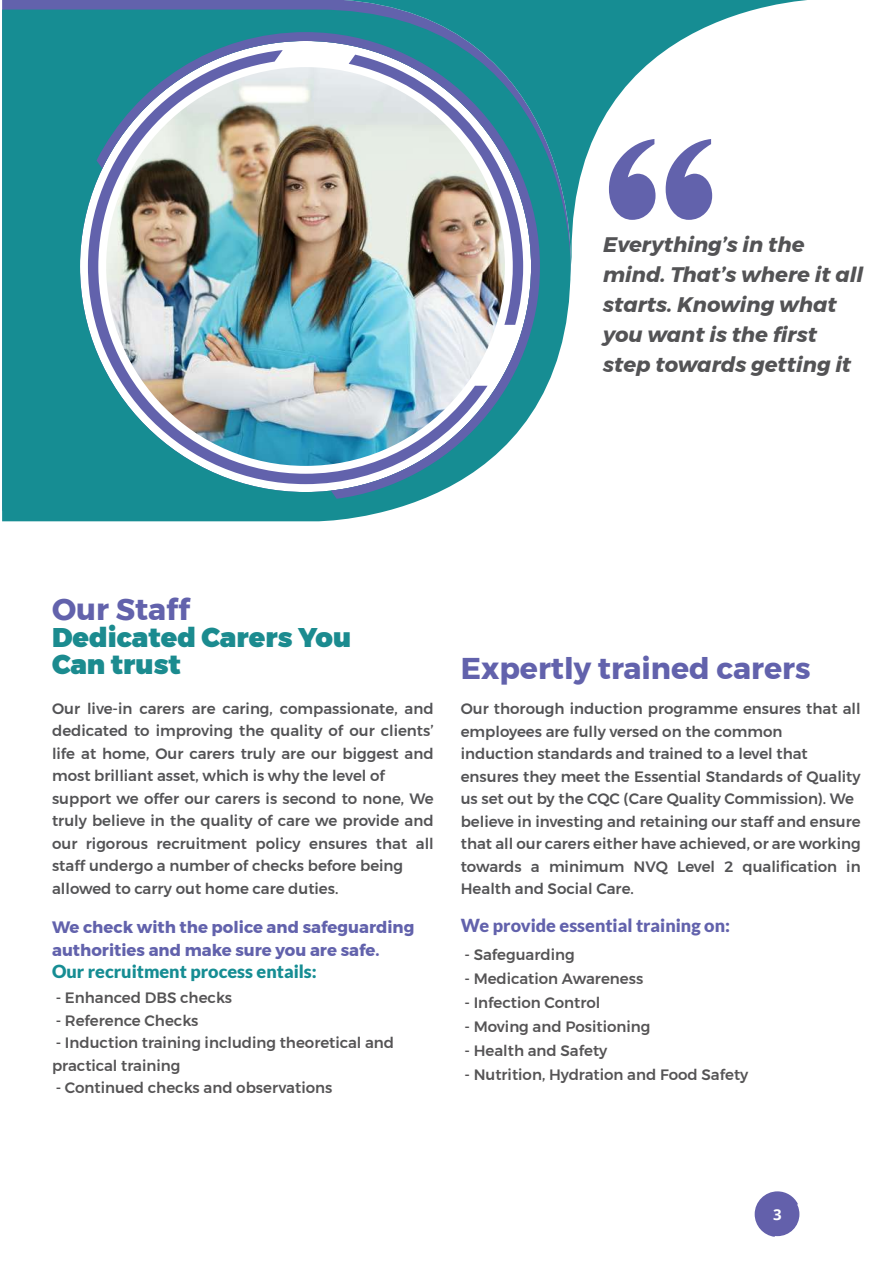
<style>
.page{position:relative;width:893px;height:1263px;background:#fff}
.page>*{position:absolute;margin:0;border:0;box-sizing:border-box;transform-origin:0 0}
.t1{font:700 30px "Montserrat";color:#6262ac}
.t2{font:900 27px/27px "Montserrat";color:#1b8b8f}
.t3{font:italic 700 21px/30px "Montserrat";color:#535355}
.t4{font:900 18px "Lato";color:#168d93}
.t5{font:900 18px "Lato";color:#6262ac}
.t6{font:700 16.5px/22.5px "Montserrat";color:#6262ac}
.t7{font:500 15px/22.5px "Montserrat";color:#535355}
.t8{font:500 15px/22.5px "Montserrat";color:#555455}
.t9{font:700 15px "Open Sans";color:#fff}
</style>
<div class="page">
<svg style="left:2px;top:290px;width:568px;height:231px;fill:#168d93"></svg>
<svg style="left:97px;top:290px;width:443px;height:209px"></svg>
<svg style="left:88px;top:290px;width:400px;height:194px"></svg>
<svg style="left:2px;top:0;width:805px;height:290px"></svg>
<img style="left:106px;top:67px;width:399px;height:399px;border-radius:199px">
<svg style="left:755px;top:1191px;width:44px;height:46px"></svg>
<div style="left:757px;top:1194px;width:41px;height:40px;background:#6360ab;border-radius:50%"></div>
<svg style="left:609px;top:139px;width:103px;height:81px"></svg>
<h1 class="t1" style="left:52px;top:585px;width:139px">Our Staff</h1>
<h2 class="t2" style="left:52px;top:624px;width:301px">Dedicated Carers You<br>Can trust</h2>
<h3 class="t3" style="left:603px;top:229px;width:262px">Everything’s in the mind. That’s where it all starts. Knowing what you want is the first step towards getting it</h3>
<h1 class="t1" style="left:461px;top:645px;width:351px">Expertly trained carers</h1>
<p class="t7" style="left:52px;top:697px;width:383px">Our live-in carers are caring, compassionate, and dedicated to improving the quality of our clients’ life at home, Our carers truly are our biggest and most brilliant asset, which is why the level of support we offer our carers is second to none, We truly believe in the quality of care we provide and our rigorous recruitment policy ensures that all staff undergo a number of checks before being allowed to carry out home care duties.</p>
<p class="t7" style="left:461px;top:698px;width:401px">Our thorough induction programme ensures that all employees are fully versed on the common<br>induction standards and trained to a level that ensures they meet the Essential Standards of Quality us set out by the CQC (Care Quality Commission). We believe in investing and retaining our staff and ensure that all our carers either have achieved, or are working towards a minimum NVQ Level 2 qualification in Health and Social Care.</p>
<p class="t6" style="left:52px;top:916px;width:364px">We check with the police and safeguarding authorities and make sure you are safe.</p>
<p class="t4" style="left:52px;top:961px;width:266px">Our recruitment process entails:</p>
<p class="t8" style="left:56px;top:987px;width:178px">- Enhanced DBS checks</p>
<p class="t8" style="left:56px;top:1009px;width:144px">- Reference Checks</p>
<p class="t8" style="left:52px;top:1032px;width:344px">- Induction training including theoretical and practical training</p>
<p class="t8" style="left:56px;top:1077px;width:278px">- Continued checks and observations</p>
<p class="t5" style="left:461px;top:915px;width:271px">We provide essential training on:</p>
<p class="t8" style="left:464px;top:944px;width:112px">- Safeguarding</p>
<p class="t8" style="left:464px;top:968px;width:180px">- Medication Awareness</p>
<p class="t8" style="left:464px;top:992px;width:138px">- Infection Control</p>
<p class="t8" style="left:464px;top:1016px;width:188px">- Moving and Positioning</p>
<p class="t8" style="left:464px;top:1040px;width:144px">- Health and Safety</p>
<p class="t8" style="left:464px;top:1064px;width:285px">- Nutrition, Hydration and Food Safety</p>
<p class="t9" style="left:773px;top:1204px;width:10px">3</p>
</div>
